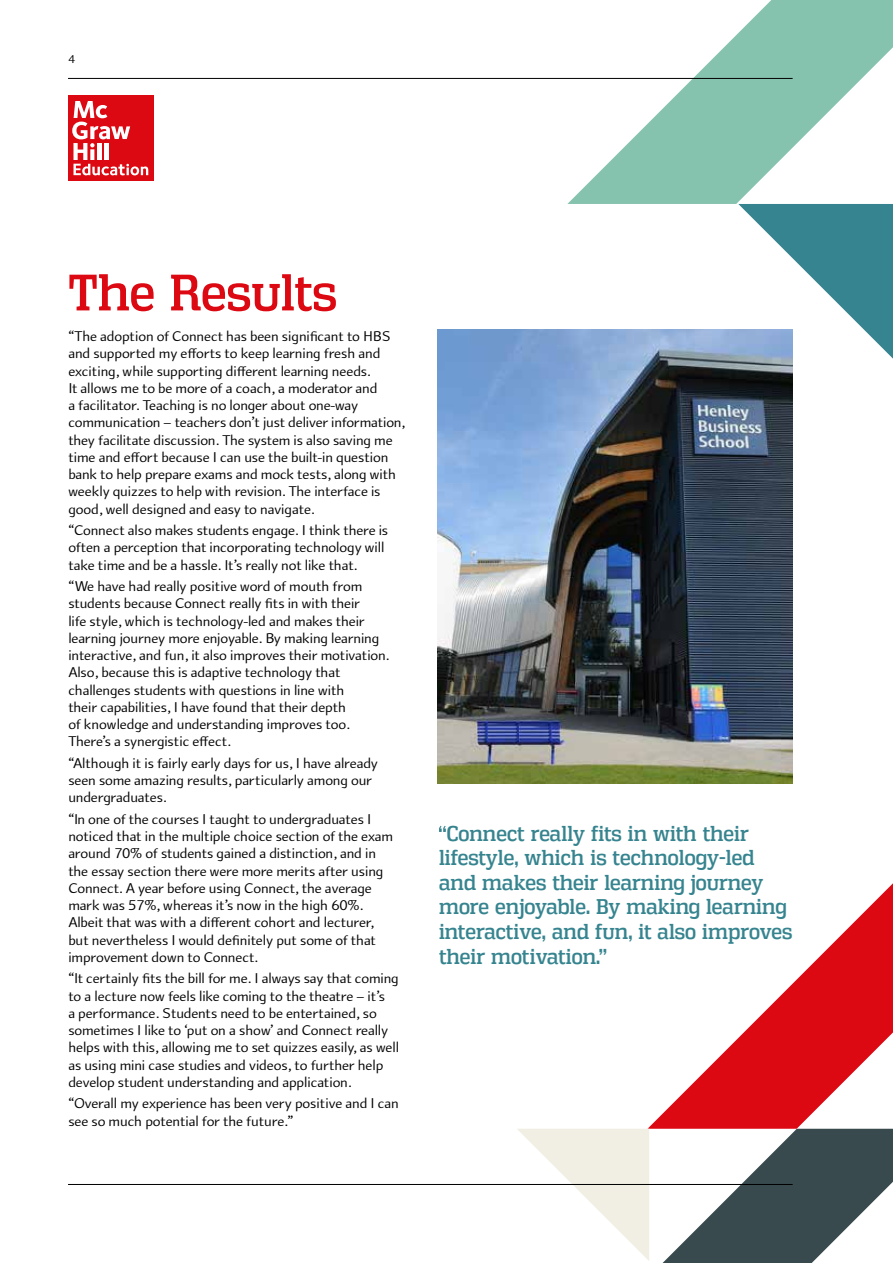
<style>
.page{position:relative;width:893px;height:1263px;background:#fff}
.page>*{position:absolute;margin:0;border:0;box-sizing:border-box;transform-origin:0 0}
.t1{font:50.4px "Vectipede Rg";color:#dc0812}
.t2{font:21px/24.5px "Vectipede Rg";color:#36848f}
.t3{font:15px/17.2px "Arum Sans";letter-spacing:-.01em;color:#000}
.t4{font:12px "Arum Sans";color:#000}
</style>
<div class="page">
<div style="left:68px;top:95px;width:86px;height:85px;background:#dc0812"></div>
<svg style="left:72px;top:101px;width:76px;height:74px"></svg>
<svg style="left:439px;top:826px;width:7px;height:6px"></svg>
<img style="left:438px;top:330px;width:355px;height:453px">
<svg style="left:663px;top:1129px;width:230px;height:134px"></svg>
<svg style="left:647px;top:883px;width:246px;height:246px"></svg>
<svg style="left:517px;top:1129px;width:132px;height:132px"></svg>
<svg style="left:567px;top:0;width:326px;height:204px"></svg>
<svg style="left:738px;top:204px;width:155px;height:155px"></svg>
<hr style="left:68px;top:78px;width:725px;height:1px;background:#000">
<hr style="left:68px;top:1184px;width:725px;height:1px;background:#000">
<p class="t4" style="left:68px;top:52px;width:8px">4</p>
<h1 class="t1" style="left:68px;top:263px;width:270px">The Results</h1>
<p class="t3" style="left:68px;top:328px;width:338px">“The adoption of Connect has been significant to HBS and supported my efforts to keep learning fresh and exciting, while supporting different learning needs.<br>It allows me to be more of a coach, a moderator and<br>a facilitator. Teaching is no longer about one-way communication – teachers don’t just deliver information, they facilitate discussion. The system is also saving me time and effort because I can use the built-in question bank to help prepare exams and mock tests, along with weekly quizzes to help with revision. The interface is good, well designed and easy to navigate.</p>
<p class="t3" style="left:68px;top:522px;width:321px">“Connect also makes students engage. I think there is often a perception that incorporating technology will take time and be a hassle. It’s really not like that.</p>
<p class="t3" style="left:68px;top:578px;width:323px">“We have had really positive word of mouth from students because Connect really fits in with their<br>life style, which is technology-led and makes their learning journey more enjoyable. By making learning interactive, and fun, it also improves their motivation.<br>Also, because this is adaptive technology that challenges students with questions in line with<br>their capabilities, I have found that their depth<br>of knowledge and understanding improves too.<br>There’s a synergistic effect.</p>
<p class="t3" style="left:68px;top:755px;width:311px">“Although it is fairly early days for us, I have already seen some amazing results, particularly among our undergraduates.</p>
<p class="t3" style="left:68px;top:811px;width:326px">“In one of the courses I taught to undergraduates I noticed that in the multiple choice section of the exam around 70% of students gained a distinction, and in the essay section there were more merits after using Connect. A year before using Connect, the average mark was 57%, whereas it’s now in the high 60%.<br>Albeit that was with a different cohort and lecturer, but nevertheless I would definitely put some of that improvement down to Connect.</p>
<p class="t3" style="left:68px;top:970px;width:332px">“It certainly fits the bill for me. I always say that coming to a lecture now feels like coming to the theatre – it’s<br>a performance. Students need to be entertained, so sometimes I like to ‘put on a show’ and Connect really helps with this, allowing me to set quizzes easily, as well as using mini case studies and videos, to further help develop student understanding and application.</p>
<p class="t3" style="left:68px;top:1095px;width:332px">“Overall my experience has been very positive and I can see so much potential for the future.”</p>
<h2 class="t2" style="left:439px;top:821px;width:355px;text-indent:8px">Connect really fits in with their lifestyle, which is technology-led and makes their learning journey more enjoyable. By making learning interactive, and fun, it also improves their motivation.”</h2>
</div>
